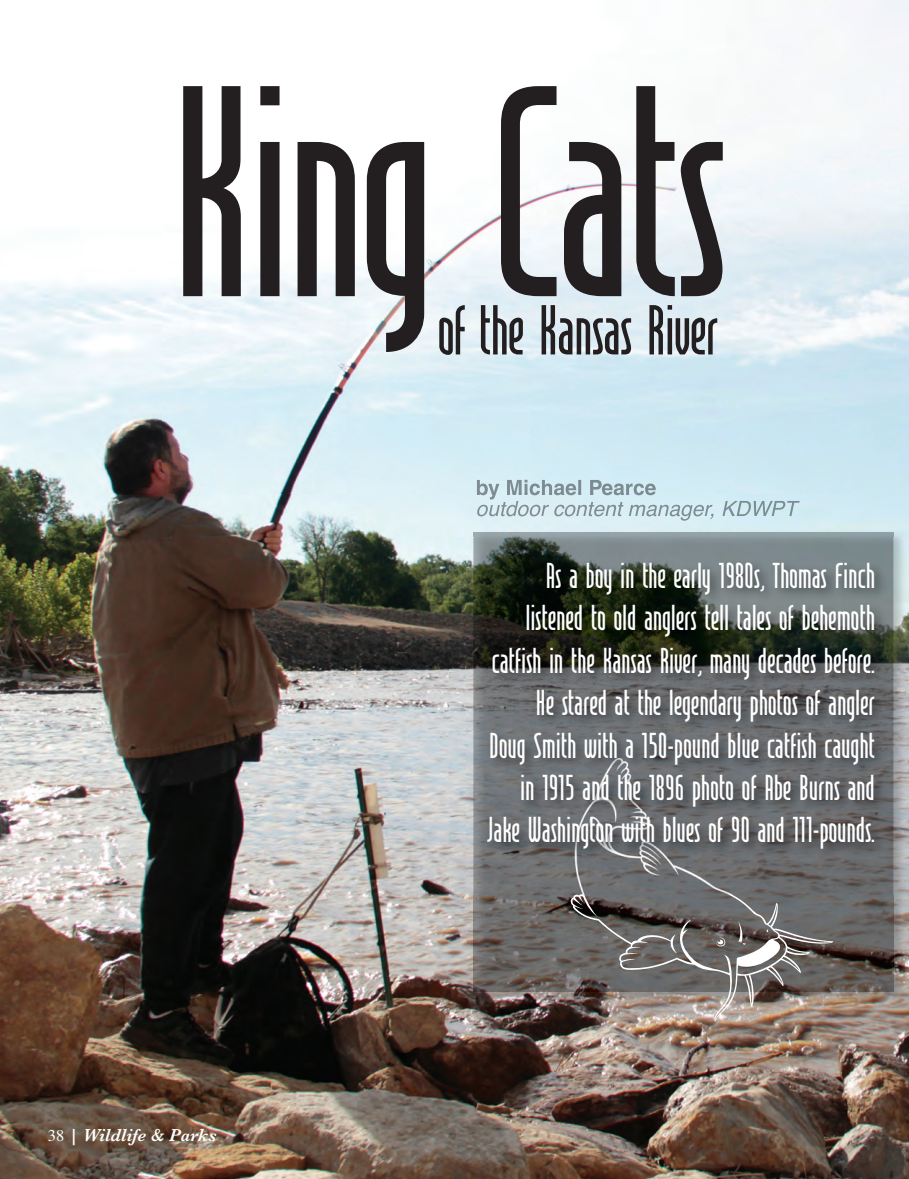
<style>
.page{position:relative;width:909px;height:1179px;background:#fff}
.page>*{position:absolute;margin:0;border:0;box-sizing:border-box;transform-origin:0 0}
.t1{font:300px "Leftheria";color:#231f20}
.t2{font:70.5px "Leftheria";letter-spacing:.005em;color:#231f20}
.t3{font:36px/42.3px "Leftheria";letter-spacing:.01em;color:#fff;text-align:right}
.t4{font:italic 600 18px "Baskerville";color:#fff}
.s1{font-family:"Times";font-weight:400;font-style:normal;font-size:16.5px}
</style>
<div class="page">
<img style="left:0;top:0;width:909px;height:1179px">
<img style="left:163px;top:50px;width:746px;height:444px">
<img style="left:477px;top:480px;width:179px;height:19px">
<img style="left:477px;top:501px;width:139px;height:15px">
<img style="left:467px;top:894px;width:442px;height:117px">
<img style="left:467px;top:525px;width:442px;height:12px">
<img style="left:473px;top:894px;width:420px;height:98px">
<div style="left:473px;top:532px;width:420px;height:5px;background:#93a1a7"></div>
<img style="left:570px;top:894px;width:264px;height:128px">
<img style="left:449px;top:537px;width:460px;height:357px">
<img style="left:542px;top:758px;width:337px;height:136px">
<p class="t1" style="left:171px;top:86px;width:556px">King Cats</p>
<p class="t2" style="left:438px;top:305px;width:281px">of the Kansas River</p>
<p class="t4" style="left:48px;top:1124px;width:170px"><span class="s1">38</span> | Wildlife &amp; Parks</p>
<p class="t3" style="left:487px;top:557px;width:389px">As a boy in the early 1980s, Thomas Finch listened to old anglers tell tales of behemoth catfish in the Kansas River, many decades before.<br>He stared at the legendary photos of angler<br>Doug Smith with a 150-pound blue catfish caught in 1915 and the 1896 photo of Abe Burns and Jake Washington with blues of 90 and 111-pounds.</p>
</div>
